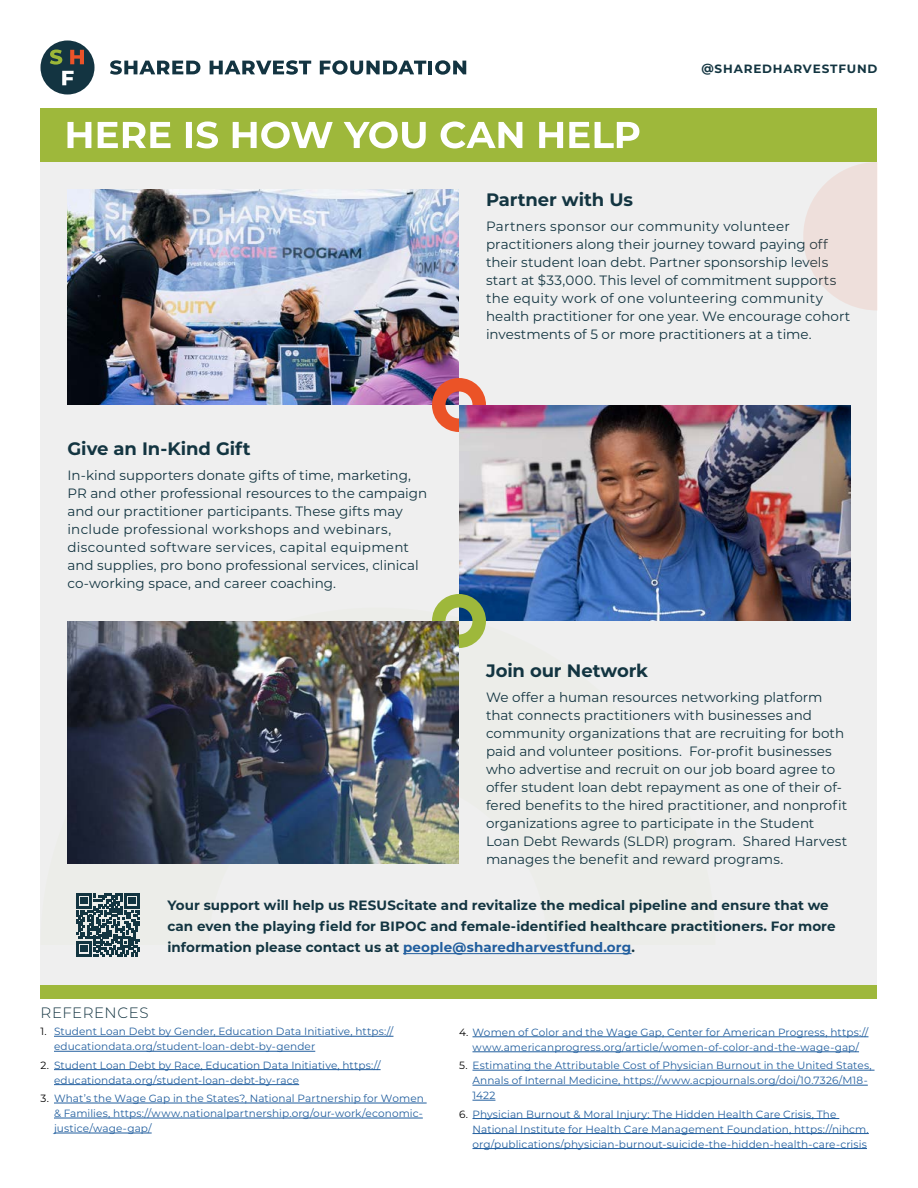
<style>
.page{position:relative;width:918px;height:1188px;background:#fff}
.page>*{position:absolute;margin:0;border:0;box-sizing:border-box;transform-origin:0 0}
.t1{font:700 18px "Montserrat";letter-spacing:-.005em;color:#133541}
.t2{font:300 15px "Montserrat";letter-spacing:.04em;color:#133441}
.t3{font:13.5px/18px "Montserrat";color:#133541}
.t4{font:700 13.5px/21px "Montserrat";letter-spacing:.005em;color:#133541}
.t5{font:700 12px "Montserrat";letter-spacing:.07em;color:#133541}
.t6{font:10.5px/15px "Montserrat";letter-spacing:.01em;color:#215e9e}
.s1{color:#215e9e}
.s2{color:#000}
</style>
<div class="page">
<div style="left:40px;top:108px;width:838px;height:885px;background:#efefef"></div>
<img style="left:68px;top:189px;width:391px;height:216px">
<div style="left:40px;top:40px;width:54px;height:54px;background:#133441;border-radius:50%"></div>
<svg style="left:50px;top:50px;width:12px;height:15px"></svg>
<svg style="left:70px;top:50px;width:14px;height:14px"></svg>
<svg style="left:62px;top:71px;width:12px;height:14px"></svg>
<svg style="left:110px;top:60px;width:90px;height:15px"></svg>
<svg style="left:210px;top:60px;width:101px;height:15px"></svg>
<svg style="left:320px;top:60px;width:106px;height:15px"></svg>
<hr style="left:428px;top:61px;width:4px;height:13px;background:#133441">
<svg style="left:435px;top:60px;width:31px;height:15px"></svg>
<hr style="left:403px;top:953px;width:229px;height:1px;background:#215e9e">
<div style="left:40px;top:986px;width:838px;height:13px;background:#9eb83b"></div>
<hr style="left:54px;top:1036px;width:339px;height:1px;background:#215e9e">
<hr style="left:54px;top:1051px;width:261px;height:1px;background:#215e9e">
<hr style="left:54px;top:1069px;width:327px;height:1px;background:#215e9e">
<hr style="left:54px;top:1084px;width:245px;height:1px;background:#215e9e">
<hr style="left:54px;top:1103px;width:373px;height:1px;background:#215e9e">
<hr style="left:54px;top:1118px;width:369px;height:1px;background:#215e9e">
<hr style="left:54px;top:1133px;width:98px;height:1px;background:#215e9e">
<hr style="left:472px;top:1037px;width:396px;height:1px;background:#215e9e">
<hr style="left:472px;top:1052px;width:387px;height:1px;background:#215e9e">
<hr style="left:472px;top:1070px;width:403px;height:1px;background:#215e9e">
<hr style="left:472px;top:1085px;width:396px;height:1px;background:#215e9e">
<svg style="left:472px;top:1100px;width:23px;height:1px"></svg>
<hr style="left:472px;top:1118px;width:367px;height:1px;background:#215e9e">
<hr style="left:472px;top:1133px;width:397px;height:1px;background:#215e9e">
<hr style="left:472px;top:1148px;width:395px;height:1px;background:#215e9e">
<div style="left:40px;top:108px;width:838px;height:54px;background:#9eb83b"></div>
<svg style="left:67px;top:122px;width:572px;height:27px"></svg>
<svg style="left:803px;top:162px;width:75px;height:148px"></svg>
<svg style="left:432px;top:378px;width:54px;height:54px"></svg>
<img style="left:459px;top:405px;width:391px;height:216px">
<svg style="left:432px;top:594px;width:54px;height:54px"></svg>
<img style="left:68px;top:621px;width:391px;height:243px">
<svg style="left:76px;top:893px;width:64px;height:63px"></svg>
<p class="t5" style="left:701px;top:60px;width:178px">@SHAREDHARVESTFUND</p>
<h1 class="t1" style="left:68px;top:436px;width:185px">Give an In-Kind Gift</h1>
<p class="t3" style="left:68px;top:466px;width:361px">In-kind supporters donate gifts of time, marketing, PR and other professional resources to the campaign and our practitioner participants. These gifts may include professional workshops and webinars, discounted software services, capital equipment and supplies, pro bono professional services, clinical co-working space, and career coaching.</p>
<h1 class="t1" style="left:486px;top:187px;width:149px">Partner with Us</h1>
<p class="t3" style="left:486px;top:217px;width:366px">Partners sponsor our community volunteer practitioners along their journey toward paying off their student loan debt. Partner sponsorship levels start at $33,000. This level of commitment supports the equity work of one volunteering community health practitioner for one year. We encourage cohort investments of 5 or more practitioners at a time.</p>
<h1 class="t1" style="left:486px;top:658px;width:164px">Join our Network</h1>
<p class="t3" style="left:486px;top:688px;width:363px">We offer a human resources networking platform that connects practitioners with businesses and community organizations that are recruiting for both paid and volunteer positions. For-profit businesses who advertise and recruit on our job board agree to offer student loan debt repayment as one of their of&shy;fered benefits to the hired practitioner, and nonprofit organizations agree to participate in the Student Loan Debt Rewards (SLDR) program. Shared Harvest manages the benefit and reward programs.</p>
<p class="t4" style="left:167px;top:894px;width:670px">Your support will help us RESUScitate and revitalize the medical pipeline and ensure that we can even the playing field for BIPOC and female-identified healthcare practitioners. For more information please contact us at <span class="s1">people@sharedharvestfund.org</span>.</p>
<p class="t2" style="left:40px;top:1003px;width:110px">REFERENCES</p>
<p class="t6" style="left:54px;top:1024px;width:341px;text-indent:-14px"><span class="s2">1.</span> Student Loan Debt by Gender, Education Data Initiative, https:// educationdata.org/student-loan-debt-by-gender</p>
<p class="t6" style="left:54px;top:1057px;width:328px;text-indent:-14px"><span class="s2">2.</span> Student Loan Debt by Race, Education Data Initiative, https:// educationdata.org/student-loan-debt-by-race</p>
<p class="t6" style="left:54px;top:1090px;width:371px;text-align:justify;text-indent:-14px"><span class="s2">3.</span> What’s the Wage Gap in the States?, National Partnership for Women &amp; Families, https://www.nationalpartnership.org/our-work/economic&shy;justice/wage-gap/</p>
<p class="t6" style="left:459px;top:1024px;width:411px;text-align:center"><span class="s2">4.</span> Women of Color and the Wage Gap, Center for American Progress, https:// www.americanprogress.org/article/women-of-color-and-the-wage-gap/</p>
<p class="t6" style="left:473px;top:1058px;width:401px;text-indent:-14px"><span class="s2">5.</span> Estimating the Attributable Cost of Physician Burnout in the United States,<br>Annals of Internal Medicine, https://www.acpjournals.org/doi/10.7326/M18-<br>1422</p>
<p class="t6" style="left:473px;top:1106px;width:398px;text-indent:-14px"><span class="s2">6.</span> Physician Burnout &amp; Moral Injury: The Hidden Health Care Crisis, The<br>National Institute for Health Care Management Foundation, https://nihcm. org/publications/physician-burnout-suicide-the-hidden-health-care-crisis</p>
</div>
